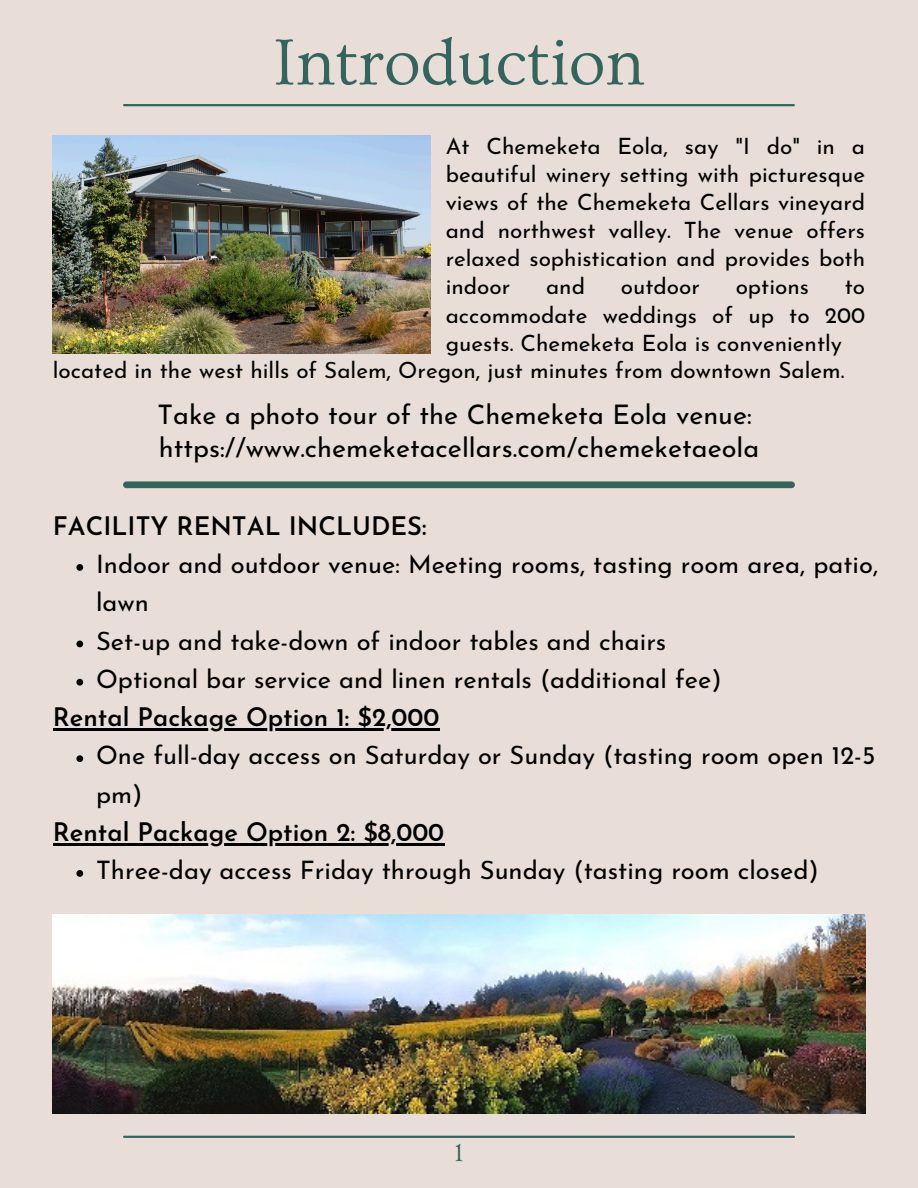
<style>
.page{position:relative;width:918px;height:1188px;background:#e8ded7}
.page>*{position:absolute;margin:0;border:0;box-sizing:border-box;transform-origin:0 0}
.t1{font:67.8px "Ovo";color:#34655d}
.t2{font:27px/33.8px "Josefin Sans";color:#000}
.t3{font:25.8px "Ovo";color:#34655d}
.t4{font:25.5px/38.2px "Josefin Sans";color:#000}
.t5{font:600 25.5px "Josefin Sans";color:#000}
.t6{font:22.5px/28.2px "Josefin Sans";color:#000;text-align:justify}
</style>
<div class="page">
<hr style="left:124px;top:1136px;width:670px;height:2px;background:#34655d">
<img style="left:53px;top:135px;width:378px;height:219px">
<hr style="left:124px;top:104px;width:670px;height:2px;background:#34655d">
<div style="left:126px;top:481px;width:666px;height:7px;background:#34655d"></div>
<img style="left:53px;top:914px;width:812px;height:200px">
<svg style="left:76px;top:564px;width:7px;height:7px"></svg>
<svg style="left:76px;top:641px;width:7px;height:6px"></svg>
<svg style="left:76px;top:679px;width:7px;height:7px"></svg>
<hr style="left:53px;top:728px;width:275px;height:3px;background:#000">
<hr style="left:328px;top:728px;width:111px;height:3px;background:#000">
<svg style="left:76px;top:755px;width:7px;height:7px"></svg>
<hr style="left:53px;top:843px;width:391px;height:2px;background:#000">
<svg style="left:76px;top:870px;width:7px;height:7px"></svg>
<p class="t1" style="left:273px;top:26px;width:373px">Introduction</p>
<h4 class="t6" style="left:446px;top:134px;width:421px">At Chemeketa Eola, say "I do" in a beautiful winery setting with picturesque views of the Chemeketa Cellars vineyard and northwest valley. The venue offers relaxed sophistication and provides both indoor</h4>
<h4 class="t6" style="left:546px;top:275px;width:40px">and</h4>
<h4 class="t6" style="left:621px;top:275px;width:80px">outdoor</h4>
<h4 class="t6" style="left:736px;top:275px;width:75px">options</h4>
<h4 class="t6" style="left:446px;top:275px;width:421px;text-indent:399px">to accommodate weddings of up to 200 guests. Chemeketa Eola is conveniently</h4>
<p class="t6" style="left:53px;top:358px;width:793px">located in the west hills of Salem, Oregon, just minutes from downtown Salem.</p>
<h2 class="t2" style="left:158px;top:400px;width:603px">Take a photo tour of the Chemeketa Eola venue: https://www.chemeketacellars.com/chemeketaeola</h2>
<p class="t5" style="left:53px;top:516px;width:375px">FACILITY RENTAL INCLUDES:</p>
<p class="t4" style="left:96px;top:548px;width:784px">Indoor and outdoor venue: Meeting rooms, tasting room area, patio, lawn</p>
<h3 class="t4" style="left:96px;top:624px;width:572px">Set-up and take-down of indoor tables and chairs</h3>
<p class="t4" style="left:96px;top:662px;width:627px">Optional bar service and linen rentals (additional fee)</p>
<h3 class="t5" style="left:53px;top:707px;width:388px">Rental Package Option 1: $2,000</h3>
<p class="t4" style="left:96px;top:739px;width:781px">One full-day access on Saturday or Sunday (tasting room open 12-5</p>
<p class="t4" style="left:96px;top:777px;width:48px">pm)</p>
<p class="t5" style="left:53px;top:822px;width:393px">Rental Package Option 2: $8,000</p>
<p class="t4" style="left:96px;top:854px;width:724px">Three-day access Friday through Sunday (tasting room closed)</p>
<p class="t3" style="left:455px;top:1139px;width:10px">1</p>
</div>
